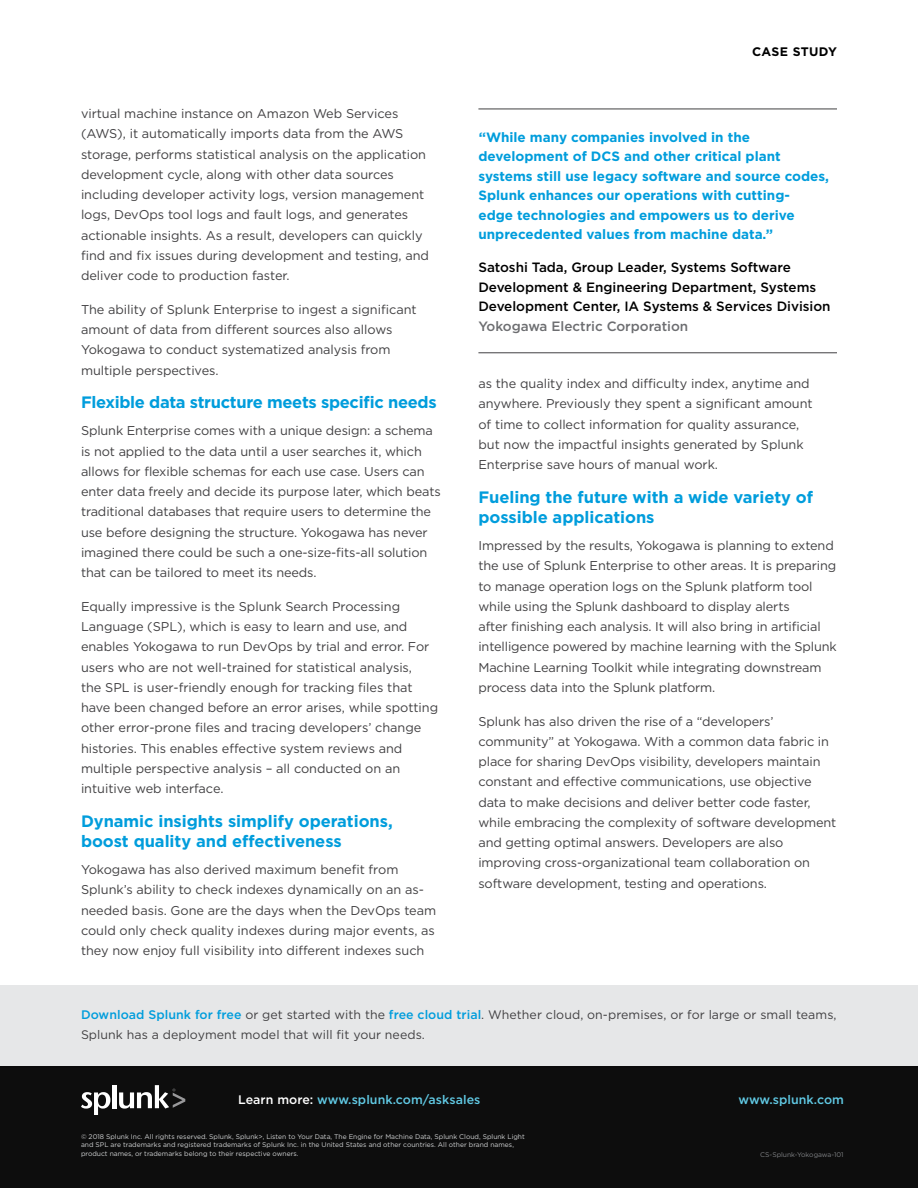
<style>
.page{position:relative;width:918px;height:1188px;background:#fff}
.page>*{position:absolute;margin:0;border:0;box-sizing:border-box;transform-origin:0 0}
.Blue_Subheads{font:700 16.5px/20.2px "Gotham";letter-spacing:-.005em;color:#009ddc}
.Quote__Small{font:700 13.5px/19.5px "Gotham";color:#009ddc}
.Quote_Job_Title{font:500 13.5px/19.5px "Gotham";letter-spacing:-.005em;color:#000}
.Quote_Company_Name{font:500 13.5px "Gotham";letter-spacing:-.005em;color:#6d6e71}
.Body_Text{font:12.75px/20.2px "Gotham";letter-spacing:-.01em;color:#414042}
.t1{font:500 12.45px "Gotham";letter-spacing:.005em;color:#61cae5}
.t2{font:12.3px/19.5px "Gotham";letter-spacing:.005em;color:#414042}
.t3{font:700 12.3px "Gotham";letter-spacing:.03em;color:#000}
.t4{font:6.75px/8.7px "Gotham";color:#d1d3d4}
.t5{font:6.75px "Gotham";color:#808285}
.s1{font-weight:500;font-size:12.45px;color:#009ddc}
.s2{color:#fff}
</style>
<div class="page">
<div style="left:0;top:986px;width:918px;height:82px;background:#e6e7e8"></div>
<div style="left:0;top:1066px;width:918px;height:122px;background:#0d0d0d"></div>
<svg style="left:81px;top:1092px;width:29px;height:22px"></svg>
<hr style="left:112px;top:1085px;width:4px;height:23px;background:#fff">
<svg style="left:119px;top:1085px;width:66px;height:24px"></svg>
<hr style="left:478px;top:109px;width:359px;height:1px;background:#414042">
<hr style="left:478px;top:352px;width:359px;height:1px;background:#414042">
<p class="Body_Text" style="left:81px;top:103px;width:350px">virtual machine instance on Amazon Web Services (AWS), it automatically imports data from the AWS storage, performs statistical analysis on the application development cycle, along with other data sources including developer activity logs, version management logs, DevOps tool logs and fault logs, and generates actionable insights. As a result, developers can quickly find and fix issues during development and testing, and deliver code to production faster.</p>
<p class="Body_Text" style="left:81px;top:299px;width:337px">The ability of Splunk Enterprise to ingest a significant amount of data from different sources also allows Yokogawa to conduct systematized analysis from multiple perspectives.</p>
<p class="Blue_Subheads" style="left:81px;top:392px;width:357px">Flexible data structure meets specific needs</p>
<p class="Body_Text" style="left:81px;top:421px;width:361px">Splunk Enterprise comes with a unique design: a schema is not applied to the data until a user searches it, which allows for flexible schemas for each use case. Users can enter data freely and decide its purpose later, which beats traditional databases that require users to determine the use before designing the structure. Yokogawa has never imagined there could be such a one-size-fits-all solution that can be tailored to meet its needs.</p>
<p class="Body_Text" style="left:81px;top:596px;width:359px">Equally impressive is the Splunk Search Processing Language (SPL), which is easy to learn and use, and enables Yokogawa to run DevOps by trial and error. For users who are not well-trained for statistical analysis,<br>the SPL is user-friendly enough for tracking files that have been changed before an error arises, while spotting other error-prone files and tracing developers’ change histories. This enables effective system reviews and multiple perspective analysis – all conducted on an intuitive web interface.</p>
<p class="Blue_Subheads" style="left:81px;top:811px;width:313px">Dynamic insights simplify operations, boost quality and effectiveness</p>
<p class="Body_Text" style="left:81px;top:859px;width:357px">Yokogawa has also derived maximum benefit from Splunk’s ability to check indexes dynamically on an as&shy;needed basis. Gone are the days when the DevOps team could only check quality indexes during major events, as they now enjoy full visibility into different indexes such</p>
<p class="t3" style="left:752px;top:43px;width:86px">CASE STUDY</p>
<p class="Quote__Small" style="left:478px;top:127px;width:352px">“While many companies involved in the development of DCS and other critical plant systems still use legacy software and source codes, Splunk enhances our operations with cutting-<br>edge technologies and empowers us to derive unprecedented values from machine data.”</p>
<p class="Quote_Job_Title" style="left:478px;top:257px;width:354px">Satoshi Tada, Group Leader, Systems Software<br>Development &amp; Engineering Department, Systems<br>Development Center, IA Systems &amp; Services Division</p>
<p class="Quote_Company_Name" style="left:478px;top:317px;width:211px">Yokogawa Electric Corporation</p>
<p class="Body_Text" style="left:478px;top:373px;width:336px">as the quality index and difficulty index, anytime and anywhere. Previously they spent a significant amount of time to collect information for quality assurance, but now the impactful insights generated by Splunk Enterprise save hours of manual work.</p>
<p class="Blue_Subheads" style="left:478px;top:487px;width:336px">Fueling the future with a wide variety of possible applications</p>
<p class="Body_Text" style="left:478px;top:535px;width:360px">Impressed by the results, Yokogawa is planning to extend the use of Splunk Enterprise to other areas. It is preparing to manage operation logs on the Splunk platform tool while using the Splunk dashboard to display alerts<br>after finishing each analysis. It will also bring in artificial intelligence powered by machine learning with the Splunk Machine Learning Toolkit while integrating downstream process data into the Splunk platform.</p>
<p class="Body_Text" style="left:478px;top:711px;width:359px">Splunk has also driven the rise of a “developers’ community” at Yokogawa. With a common data fabric in place for sharing DevOps visibility, developers maintain constant and effective communications, use objective data to make decisions and deliver better code faster, while embracing the complexity of software development and getting optimal answers. Developers are also improving cross-organizational team collaboration on software development, testing and operations.</p>
<p class="t2" style="left:81px;top:1005px;width:757px"><span class="s1">Download Splunk for free</span> or get started with the <span class="s1">free cloud trial</span>. Whether cloud, on-premises, or for large or small teams,<br>Splunk has a deployment model that will fit your needs.</p>
<p class="t1" style="left:238px;top:1091px;width:244px"><span class="s2">Learn more:</span> www.splunk.com/asksales</p>
<p class="t1" style="left:738px;top:1091px;width:107px">www.splunk.com</p>
<p class="t4" style="left:81px;top:1132px;width:445px">© 2018 Splunk Inc. All rights reserved. Splunk, Splunk&gt;, Listen to Your Data, The Engine for Machine Data, Splunk Cloud, Splunk Light and SPL are trademarks and registered trademarks of Splunk Inc. in the United States and other countries. All other brand names, product names, or trademarks belong to their respective owners.</p>
<p class="t5" style="left:760px;top:1150px;width:85px">CS-Splunk-Yokogawa-101</p>
</div>
